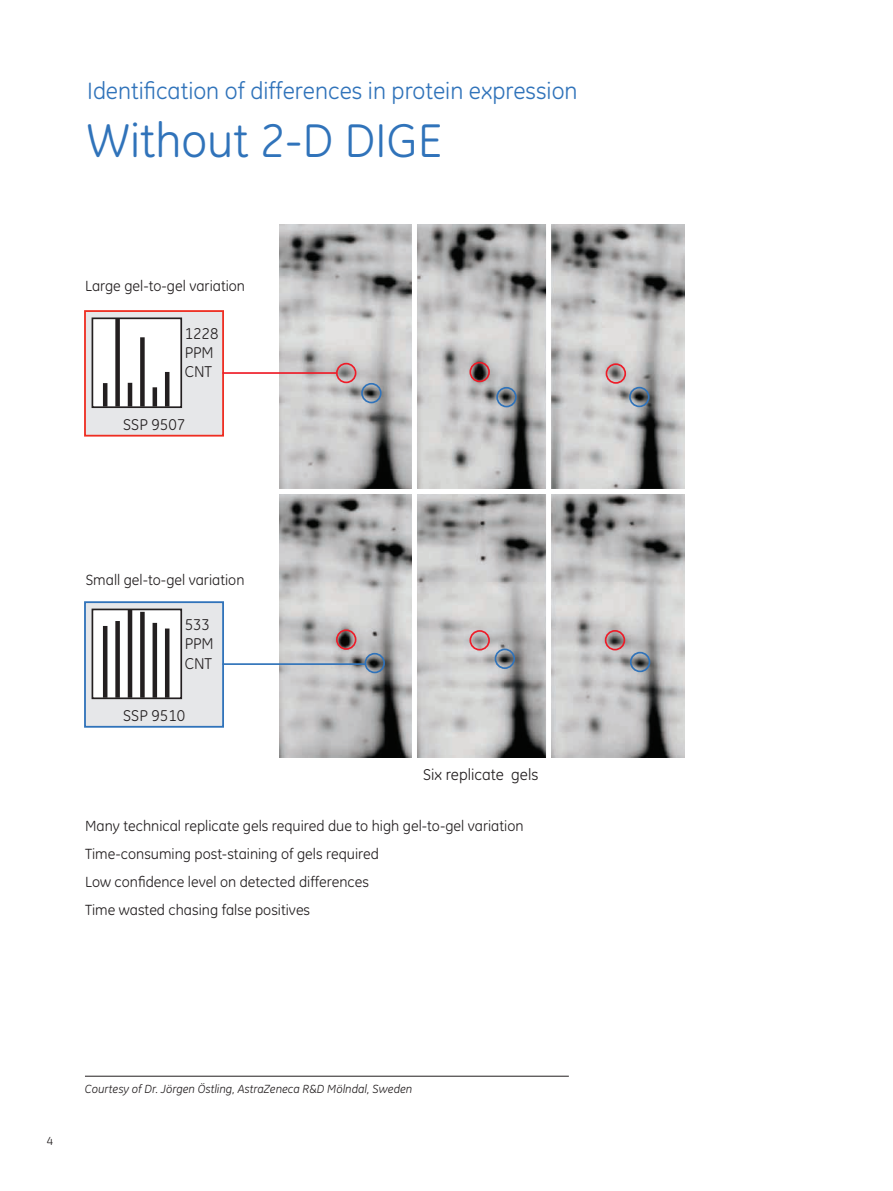
<style>
.page{position:relative;width:893px;height:1191px;background:#fff}
.page>*{position:absolute;margin:0;border:0;box-sizing:border-box;transform-origin:0 0}
.t1{font:48px "GE Inspira";color:#3073ba}
.t2{font:24px "GE Inspira";color:#3073ba}
.t3{font:15.9px/19px "GE Inspira";color:#231f20}
.t4{font:15px/28px "GE Inspira";color:#231f20}
.t5{font:italic 12px "GE Inspira";color:#231f20}
.t6{font:12px "GE Inspira";color:#231f20}
</style>
<div class="page">
<div style="left:85px;top:311px;width:138px;height:125px;background:#e6e7e9"></div>
<div style="left:84px;top:310px;width:140px;height:126px;border:2px solid #ee2e22"></div>
<div style="left:92px;top:317px;width:90px;height:91px;background:#fff;border:2px solid #231f20"></div>
<hr style="left:103px;top:383px;width:4px;height:23px;background:#231f20">
<div style="left:115px;top:318px;width:5px;height:88px;background:#231f20"></div>
<hr style="left:128px;top:383px;width:4px;height:23px;background:#231f20">
<div style="left:140px;top:337px;width:5px;height:69px;background:#231f20"></div>
<hr style="left:153px;top:387px;width:4px;height:19px;background:#231f20">
<hr style="left:165px;top:372px;width:4px;height:34px;background:#231f20">
<div style="left:85px;top:602px;width:138px;height:125px;background:#e6e7e9"></div>
<div style="left:84px;top:601px;width:140px;height:126px;border:2px solid #3073ba"></div>
<div style="left:92px;top:608px;width:90px;height:91px;background:#fff;border:2px solid #231f20"></div>
<hr style="left:103px;top:626px;width:4px;height:71px;background:#231f20">
<div style="left:115px;top:621px;width:5px;height:76px;background:#231f20"></div>
<hr style="left:128px;top:609px;width:4px;height:88px;background:#231f20">
<div style="left:140px;top:612px;width:5px;height:85px;background:#231f20"></div>
<hr style="left:153px;top:623px;width:4px;height:74px;background:#231f20">
<hr style="left:165px;top:628px;width:4px;height:69px;background:#231f20">
<img style="left:280px;top:225px;width:405px;height:532px">
<div style="left:274px;top:489px;width:422px;height:5px;background:#fff"></div>
<div style="left:412px;top:221px;width:5px;height:543px;background:#fff"></div>
<div style="left:546px;top:221px;width:5px;height:543px;background:#fff"></div>
<div style="left:336px;top:363px;width:20px;height:20px;border:2px solid #ee1c28;border-radius:50%"></div>
<div style="left:361px;top:383px;width:21px;height:20px;border:2px solid #3073ba;border-radius:50%"></div>
<div style="left:336px;top:629px;width:20px;height:21px;border:2px solid #ee1c28;border-radius:50%"></div>
<div style="left:364px;top:653px;width:21px;height:20px;border:2px solid #3073ba;border-radius:50%"></div>
<hr style="left:223px;top:372px;width:114px;height:2px;background:#ee1c28">
<hr style="left:223px;top:663px;width:143px;height:2px;background:#3073ba">
<div style="left:469px;top:362px;width:21px;height:20px;border:2px solid #ee1c28;border-radius:50%"></div>
<div style="left:496px;top:387px;width:21px;height:20px;border:2px solid #3073ba;border-radius:50%"></div>
<div style="left:606px;top:363px;width:20px;height:21px;border:2px solid #ee1c28;border-radius:50%"></div>
<div style="left:629px;top:387px;width:20px;height:20px;border:2px solid #3073ba;border-radius:50%"></div>
<div style="left:469px;top:630px;width:21px;height:20px;border:2px solid #ee1c28;border-radius:50%"></div>
<div style="left:495px;top:648px;width:20px;height:21px;border:2px solid #3073ba;border-radius:50%"></div>
<div style="left:605px;top:630px;width:20px;height:20px;border:2px solid #ee1c28;border-radius:50%"></div>
<div style="left:630px;top:652px;width:20px;height:20px;border:2px solid #3073ba;border-radius:50%"></div>
<hr style="left:85px;top:1075px;width:484px;height:1px;background:#231f20">
<h2 class="t2" style="left:87px;top:77px;width:492px">Identification of differences in protein expression</h2>
<h1 class="t1" style="left:87px;top:113px;width:356px">Without 2-D DIGE</h1>
<p class="t4" style="left:85px;top:272px;width:162px">Large gel-to-gel variation</p>
<p class="t3" style="left:185px;top:324px;width:35px">1228<br>PPM<br>CNT</p>
<p class="t3" style="left:123px;top:415px;width:64px">SSP 9507</p>
<p class="t4" style="left:86px;top:566px;width:160px">Small gel-to-gel variation</p>
<p class="t3" style="left:185px;top:615px;width:31px">533<br>PPM<br>CNT</p>
<p class="t3" style="left:123px;top:706px;width:64px">SSP 9510</p>
<p class="t3" style="left:423px;top:764px;width:117px">Six replicate gels</p>
<p class="t4" style="left:85px;top:812px;width:440px">Many technical replicate gels required due to high gel-to-gel variation Time-consuming post-staining of gels required<br>Low confidence level on detected differences<br>Time wasted chasing false positives</p>
<p class="t6" style="left:47px;top:1133px;width:8px">4</p>
<p class="t5" style="left:85px;top:1082px;width:329px">Courtesy of Dr. Jörgen Östling, AstraZeneca R&amp;D Mölndal, Sweden</p>
</div>
